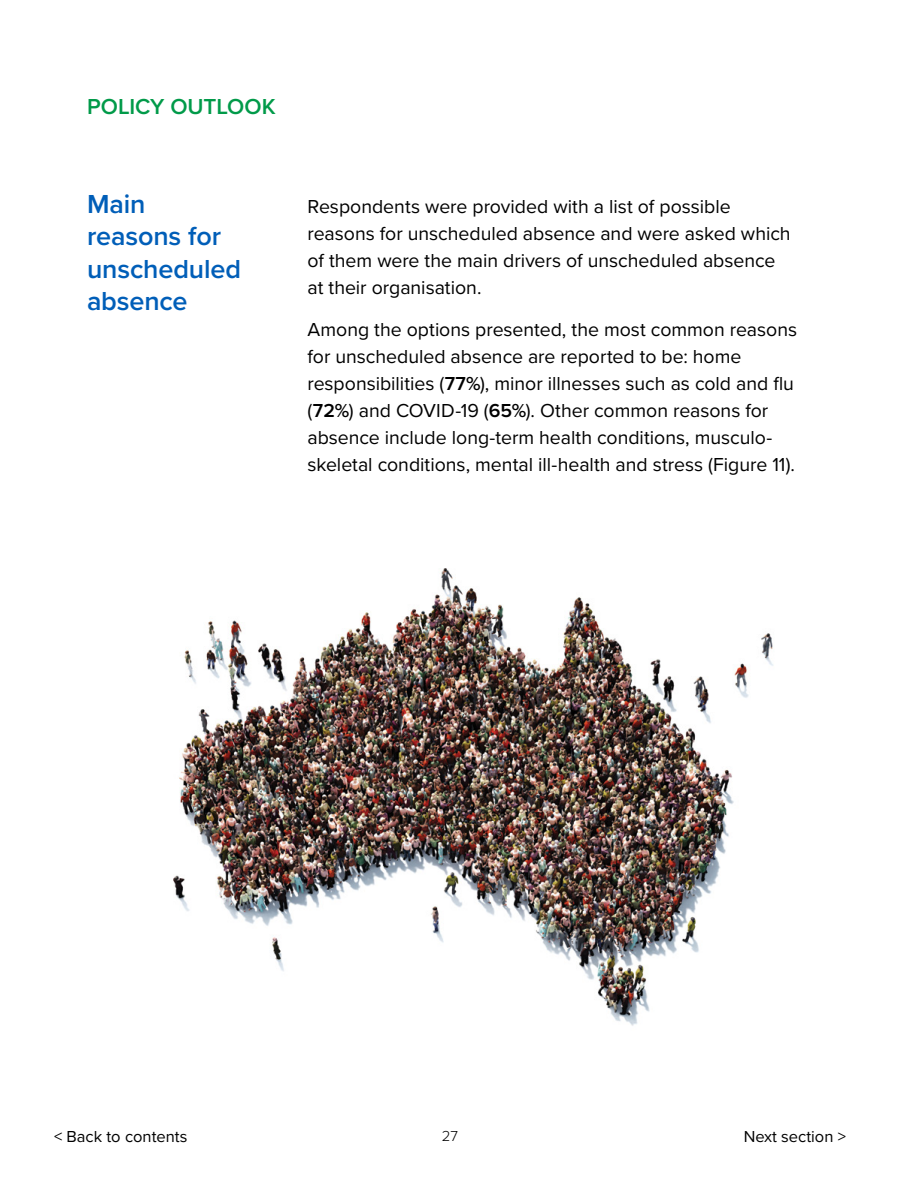
<style>
.page{position:relative;width:900px;height:1200px;background:#fff}
.page>*{position:absolute;margin:0;border:0;box-sizing:border-box;transform-origin:0 0}
.t1{font:600 27px/32.4px "Proxima Nova";letter-spacing:-.005em;color:#005eb8}
.t2{font:600 22.5px "Proxima Nova";color:#019a49}
.t3{font:19.5px/27px "Proxima Nova";color:#000}
.t4{font:16.5px "Proxima Nova";color:#000}
.t5{font:300 15px "Proxima Nova";color:#000}
.s1{font-weight:600}
</style>
<div class="page">
<img style="left:173px;top:568px;width:600px;height:458px">
<p class="t2" style="left:87px;top:97px;width:190px">POLICY OUTLOOK</p>
<h1 class="t1" style="left:87px;top:189px;width:156px">Main reasons for unscheduled absence</h1>
<p class="t3" style="left:307px;top:194px;width:485px">Respondents were provided with a list of possible reasons for unscheduled absence and were asked which of them were the main drivers of unscheduled absence at their organisation.</p>
<p class="t3" style="left:307px;top:317px;width:491px">Among the options presented, the most common reasons for unscheduled absence are reported to be: home responsibilities (<span class="s1">77%</span>), minor illnesses such as cold and flu (<span class="s1">72%</span>) and COVID-19 (<span class="s1">65%</span>). Other common reasons for absence include long-term health conditions, musculo&shy;skeletal conditions, mental ill-health and stress (Figure 11).</p>
<p class="t5" style="left:442px;top:1129px;width:18px">27</p>
<p class="t4" style="left:54px;top:1129px;width:135px">&lt; Back to contents</p>
<p class="t4" style="left:744px;top:1129px;width:104px">Next section &gt;</p>
</div>
